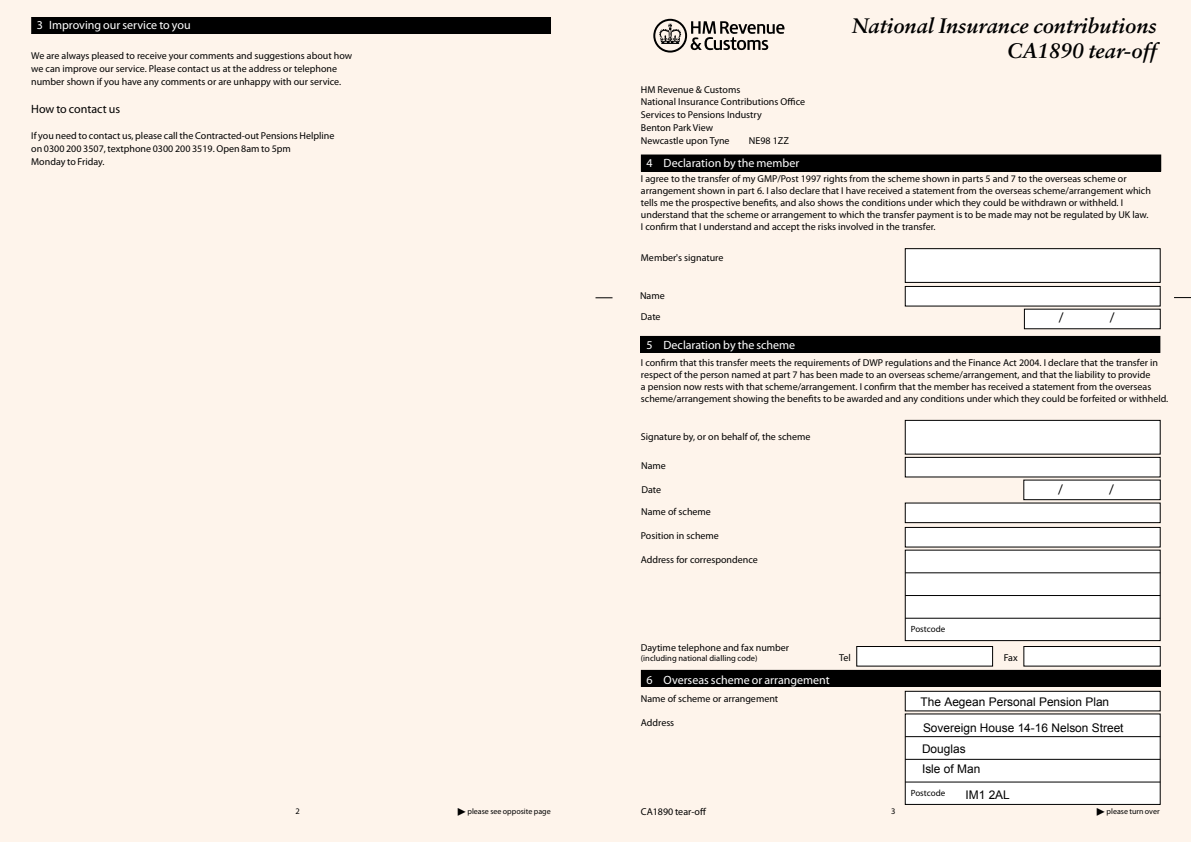
<style>
.page{position:relative;width:1191px;height:842px;background:#fef4eb}
.page>*{position:absolute;margin:0;border:0;box-sizing:border-box;transform-origin:0 0}
.t1{font:italic 700 21px/25.2px "Sabon";color:#000;text-align:right}
.t2{font:14px "Myriad Pro";color:#000}
.t3{font:12px "Myriad Pro";color:#fff}
.t4{font:12px "Myriad Pro";color:#000}
.t5{font:11.9px/25.9px "Arial";color:#000}
.t6{font:10px/12px "Myriad Pro";color:#000}
.t7{font:9px "Myriad Pro";color:#000}
.t8{font:8.5px "Myriad Pro";color:#000}
.t9{font:8px "Myriad Pro";color:#000}
</style>
<div class="page">
<div style="left:32px;top:18px;width:518px;height:16px;background:#000"></div>
<div style="left:31px;top:17px;width:520px;height:17px;border:1px solid #000"></div>
<svg style="left:595px;top:298px;width:17px;height:1px"></svg>
<svg style="left:1174px;top:297px;width:17px;height:1px"></svg>
<div style="left:905px;top:249px;width:255px;height:33px;background:#fff"></div>
<div style="left:905px;top:248px;width:255px;height:34px;border:1px solid #000"></div>
<div style="left:905px;top:420px;width:255px;height:34px;background:#fff"></div>
<div style="left:905px;top:420px;width:255px;height:34px;border:1px solid #000"></div>
<div style="left:641px;top:155px;width:519px;height:16px;background:#000"></div>
<div style="left:641px;top:154px;width:520px;height:18px;border:1px solid #000"></div>
<div style="left:640px;top:336px;width:519px;height:16px;background:#000"></div>
<div style="left:640px;top:336px;width:520px;height:17px;border:1px solid #000"></div>
<div style="left:1023px;top:480px;width:137px;height:20px;background:#fff"></div>
<div style="left:1023px;top:480px;width:137px;height:20px;border:1px solid #000"></div>
<div style="left:905px;top:503px;width:255px;height:20px;background:#fff"></div>
<div style="left:905px;top:503px;width:255px;height:20px;border:1px solid #000"></div>
<div style="left:856px;top:646px;width:136px;height:20px;background:#fff"></div>
<div style="left:856px;top:646px;width:136px;height:20px;border:1px solid #000"></div>
<div style="left:1023px;top:646px;width:137px;height:20px;background:#fff"></div>
<div style="left:1023px;top:646px;width:137px;height:20px;border:1px solid #000"></div>
<div style="left:641px;top:670px;width:519px;height:16px;background:#000"></div>
<div style="left:641px;top:670px;width:520px;height:17px;border:1px solid #000"></div>
<div style="left:905px;top:691px;width:255px;height:20px;background:#fff"></div>
<div style="left:905px;top:691px;width:255px;height:20px;border:1px solid #000"></div>
<div style="left:1024px;top:309px;width:136px;height:20px;background:#fff"></div>
<div style="left:905px;top:457px;width:255px;height:20px;background:#fff"></div>
<div style="left:905px;top:457px;width:255px;height:20px;border:1px solid #000"></div>
<div style="left:905px;top:527px;width:255px;height:20px;background:#fff"></div>
<div style="left:905px;top:527px;width:255px;height:20px;border:1px solid #000"></div>
<div style="left:905px;top:286px;width:255px;height:20px;background:#fff"></div>
<div style="left:905px;top:286px;width:255px;height:20px;border:1px solid #000"></div>
<div style="left:905px;top:550px;width:255px;height:91px;background:#fff"></div>
<div style="left:905px;top:550px;width:255px;height:91px;border:1px solid #000"></div>
<hr style="left:905px;top:573px;width:255px;height:1px;background:#000">
<hr style="left:905px;top:595px;width:255px;height:1px;background:#000">
<hr style="left:905px;top:618px;width:255px;height:1px;background:#000">
<div style="left:905px;top:714px;width:255px;height:90px;background:#fff"></div>
<hr style="left:905px;top:736px;width:255px;height:1px;background:#000">
<hr style="left:905px;top:759px;width:255px;height:1px;background:#000">
<hr style="left:905px;top:782px;width:255px;height:1px;background:#000">
<svg style="left:653px;top:19px;width:131px;height:34px"></svg>
<p class="t3" style="left:37px;top:18px;width:155px">3 Improving our service to you</p>
<p class="t6" style="left:31px;top:48px;width:322px;line-height:13.2px">We are always pleased to receive your comments and suggestions about how we can improve our service. Please contact us at the address or telephone number shown if you have any comments or are unhappy with our service.</p>
<p class="t4" style="left:31px;top:101px;width:90px">How to contact us</p>
<p class="t6" style="left:31px;top:129px;width:305px;line-height:13.2px">If you need to contact us, please call the Contracted-out Pensions Helpline on 0300 200 3507, textphone 0300 200 3519. Open 8am to 5pm<br>Monday to Friday.</p>
<p class="t8" style="left:295px;top:806px;width:6px">2</p>
<p class="t9" style="left:467px;top:806px;width:85px">please see opposite page</p>
<p class="t6" style="left:641px;top:83px;width:166px">HM Revenue &amp; Customs<br>National Insurance Contributions Office</p>
<p class="t6" style="left:641px;top:108px;width:122px;line-height:13.2px">Services to Pensions Industry<br>Benton Park View<br>Newcastle upon Tyne</p>
<p class="t6" style="left:749px;top:135px;width:42px">NE98 1ZZ</p>
<p class="t3" style="left:646px;top:155px;width:154px">4 Declaration by the member</p>
<h1 class="t1" style="left:852px;top:13px;width:306px">National Insurance contributions<br>CA1890 tear-off</h1>
<p class="t6" style="left:641px;top:173px;width:511px">I agree to the transfer of my GMP/Post 1997 rights from the scheme shown in parts 5 and 7 to the overseas scheme or arrangement shown in part 6. I also declare that I have received a statement from the overseas scheme/arrangement which tells me the prospective benefits, and also shows the conditions under which they could be withdrawn or withheld. I understand that the scheme or arrangement to which the transfer payment is to be made may not be regulated by UK law.<br>I confirm that I understand and accept the risks involved in the transfer.</p>
<p class="t6" style="left:641px;top:251px;width:84px">Member's signature</p>
<p class="t6" style="left:640px;top:289px;width:26px">Name</p>
<p class="t6" style="left:641px;top:311px;width:21px">Date</p>
<p class="t3" style="left:646px;top:337px;width:150px">5 Declaration by the scheme</p>
<h2 class="t2" style="left:1058px;top:309px;width:6px">/</h2>
<h2 class="t2" style="left:1109px;top:309px;width:6px">/</h2>
<p class="t6" style="left:641px;top:356px;width:529px">I confirm that this transfer meets the requirements of DWP regulations and the Finance Act 2004. I declare that the transfer in respect of the person named at part 7 has been made to an overseas scheme/arrangement, and that the liability to provide<br>a pension now rests with that scheme/arrangement. I confirm that the member has received a statement from the overseas scheme/arrangement showing the benefits to be awarded and any conditions under which they could be forfeited or withheld.</p>
<p class="t6" style="left:641px;top:430px;width:171px">Signature by, or on behalf of, the scheme</p>
<p class="t6" style="left:641px;top:459px;width:26px">Name</p>
<p class="t6" style="left:641px;top:483px;width:21px">Date</p>
<h2 class="t2" style="left:1058px;top:480px;width:6px">/</h2>
<h2 class="t2" style="left:1109px;top:480px;width:6px">/</h2>
<p class="t6" style="left:641px;top:505px;width:71px">Name of scheme</p>
<p class="t6" style="left:641px;top:530px;width:80px">Position in scheme</p>
<p class="t6" style="left:641px;top:554px;width:118px">Address for correspondence</p>
<p class="t6" style="left:641px;top:641px;width:150px">Daytime telephone and fax number</p>
<p class="t8" style="left:641px;top:653px;width:118px">(including national dialling code)</p>
<p class="t6" style="left:641px;top:693px;width:139px">Name of scheme or arrangement</p>
<p class="t3" style="left:646px;top:672px;width:185px">6 Overseas scheme or arrangement</p>
<p class="t6" style="left:641px;top:717px;width:35px">Address</p>
<p class="t7" style="left:910px;top:624px;width:36px">Postcode</p>
<p class="t6" style="left:839px;top:651px;width:13px">Tel</p>
<p class="t6" style="left:1003px;top:651px;width:15px">Fax</p>
<p class="t5" style="left:920px;top:689px;width:204px">The Aegean Personal Pension Plan<br>Sovereign House 14-16 Nelson Street</p>
<p class="t5" style="left:922px;top:736px;width:45px">Douglas</p>
<p class="t5" style="left:965px;top:782px;width:46px">IM1 2AL</p>
<p class="t5" style="left:922px;top:756px;width:60px">Isle of Man</p>
<p class="t7" style="left:910px;top:787px;width:36px">Postcode</p>
<p class="t6" style="left:641px;top:805px;width:67px">CA1890 tear-off</p>
<p class="t8" style="left:891px;top:806px;width:6px">3</p>
<p class="t9" style="left:1106px;top:806px;width:55px">please turn over</p>
</div>
